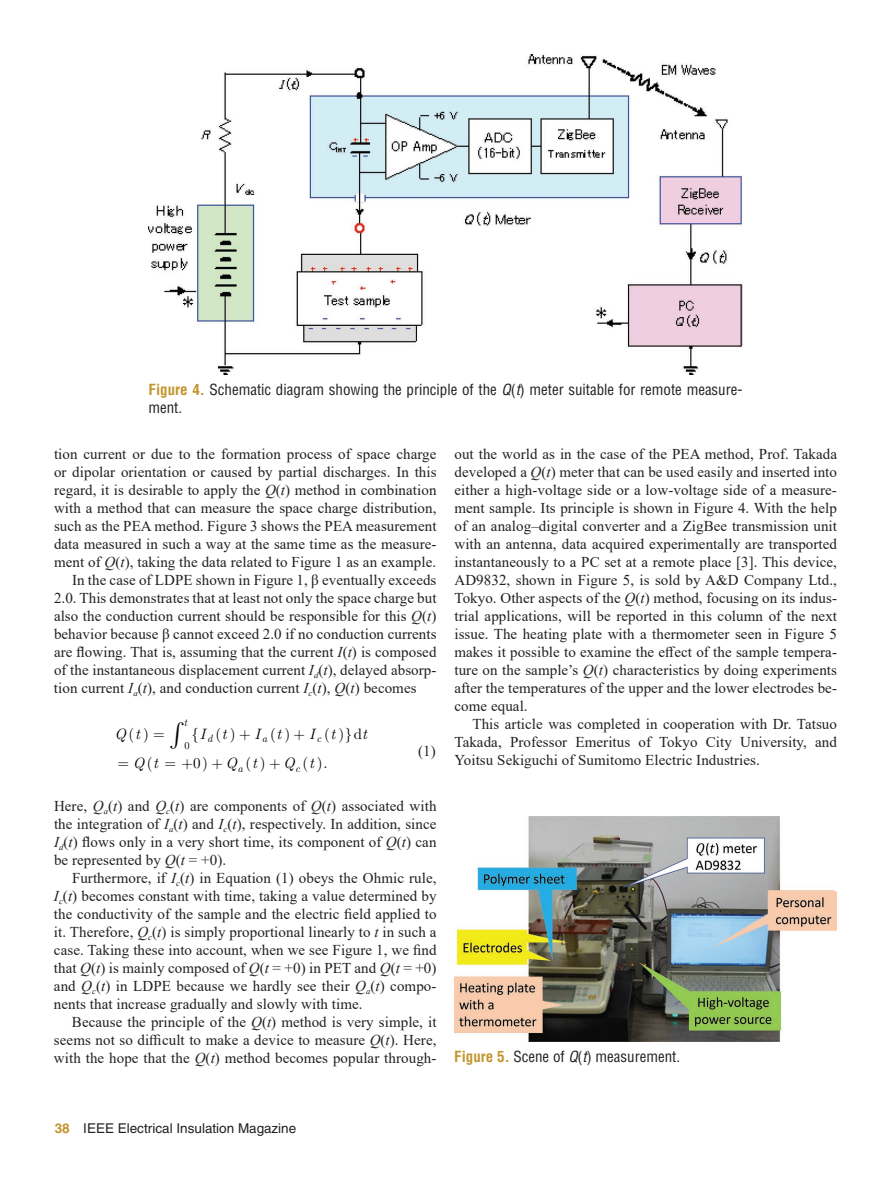
<style>
.page{position:relative;width:891px;height:1188px;background:#fff}
.page>*{position:absolute;margin:0;border:0;box-sizing:border-box;transform-origin:0 0}
.t1{font:15px/18px "Times New Roman";letter-spacing:.005em;color:#231f20;text-align:justify}
.t2{font:condensed 15px/18px "Helvetica LT Std";color:#231f20}
.t3{font:italic 15px "Euclid";color:#000}
.t4{font:15px "Euclid";color:#000}
.t5{font:13.5px "Helvetica LT Std";color:#231f20}
.t6{font:italic 10.5px "Euclid";color:#000}
.t7{font:10.5px "Euclid";color:#000}
.s1{font-weight:700;color:#c2952c}
.s2{font-style:italic}
</style>
<div class="page">
<img style="left:148px;top:54px;width:594px;height:321px">
<img style="left:454px;top:817px;width:383px;height:225px">
<p class="t2" style="left:148px;top:380px;width:595px"><span class="s1">Figure 4.</span> Schematic diagram showing the principle of the <span class="s2">Q</span>(<span class="s2">t</span>) meter suitable for remote measure&shy;ment.</p>
<p class="t1" style="left:54px;top:444px;width:384px">tion current or due to the formation process of space charge</p>
<p class="t1" style="left:54px;top:462px;width:384px">or dipolar orientation or caused by partial discharges. In this</p>
<p class="t1" style="left:54px;top:480px;width:384px">regard, it is desirable to apply the <span class="s2">Q</span>(<span class="s2">t</span>) method in combination</p>
<p class="t1" style="left:54px;top:498px;width:384px">with a method that can measure the space charge distribution,</p>
<p class="t1" style="left:54px;top:516px;width:384px">such as the PEA method. Figure 3 shows the PEA measurement</p>
<p class="t1" style="left:54px;top:534px;width:384px">data measured in such a way at the same time as the measure-</p>
<p class="t1" style="left:54px;top:552px;width:384px">ment of <span class="s2">Q</span>(<span class="s2">t</span>), taking the data related to Figure 1 as an example.</p>
<p class="t1" style="left:72px;top:570px;width:366px">In the case of LDPE shown in Figure 1, β eventually exceeds</p>
<p class="t1" style="left:54px;top:588px;width:384px">2.0. This demonstrates that at least not only the space charge but</p>
<p class="t1" style="left:54px;top:606px;width:384px">also the conduction current should be responsible for this <span class="s2">Q</span>(<span class="s2">t</span>)</p>
<p class="t1" style="left:54px;top:624px;width:384px">behavior because β cannot exceed 2.0 if no conduction currents</p>
<p class="t1" style="left:54px;top:642px;width:384px">are flowing. That is, assuming that the current <span class="s2">I</span>(<span class="s2">t</span>) is composed</p>
<p class="t1" style="left:54px;top:660px;width:384px">of the instantaneous displacement current <span class="s2">I</span><sub>d</sub>(<span class="s2">t</span>), delayed absorp-</p>
<p class="t1" style="left:54px;top:678px;width:364px">tion current <span class="s2">I</span><sub>a</sub>(<span class="s2">t</span>), and conduction current <span class="s2">I</span><sub>c</sub>(<span class="s2">t</span>), <span class="s2">Q</span>(<span class="s2">t</span>) becomes</p>
<p class="t3" style="left:115px;top:723px;width:27px">Q t</p>
<p class="t3" style="left:200px;top:723px;width:29px">I t</p>
<p class="t3" style="left:254px;top:723px;width:29px">I t</p>
<p class="t3" style="left:309px;top:723px;width:28px">I t</p>
<p class="t4" style="left:354px;top:724px;width:15px">d<span class="s2">t</span></p>
<p class="t3" style="left:133px;top:753px;width:27px">Q t</p>
<p class="t3" style="left:225px;top:753px;width:33px">Q t</p>
<p class="t3" style="left:283px;top:753px;width:32px">Q t</p>
<p class="t6" style="left:184px;top:715px;width:5px">t</p>
<p class="t6" style="left:207px;top:731px;width:7px">d</p>
<p class="t6" style="left:262px;top:731px;width:7px">a</p>
<p class="t6" style="left:317px;top:731px;width:6px">c</p>
<p class="t6" style="left:237px;top:761px;width:7px">a</p>
<p class="t6" style="left:295px;top:761px;width:6px">c</p>
<p class="t7" style="left:184px;top:739px;width:7px">0</p>
<p class="t1" style="left:418px;top:741px;width:19px">(1)</p>
<p class="t4" style="left:193px;top:753px;width:9px">0</p>
<p class="t4" style="left:323px;top:753px;width:6px">.</p>
<p class="t1" style="left:54px;top:797px;width:384px">Here, <span class="s2">Q</span><sub>a</sub>(<span class="s2">t</span>) and <span class="s2">Q</span><sub>c</sub>(<span class="s2">t</span>) are components of <span class="s2">Q</span>(<span class="s2">t</span>) associated with the integration of <span class="s2">I</span><sub>a</sub>(<span class="s2">t</span>) and <span class="s2">I</span><sub>c</sub>(<span class="s2">t</span>), respectively. In addition, since <span class="s2">I</span><sub>d</sub>(<span class="s2">t</span>) flows only in a very short time, its component of <span class="s2">Q</span>(<span class="s2">t</span>) can be represented by <span class="s2">Q</span>(<span class="s2">t</span> = +0).</p>
<p class="t1" style="left:54px;top:869px;width:384px;text-indent:18px">Furthermore, if <span class="s2">I</span><sub>c</sub>(<span class="s2">t</span>) in Equation (1) obeys the Ohmic rule, <span class="s2">I</span><sub>c</sub>(<span class="s2">t</span>) becomes constant with time, taking a value determined by the conductivity of the sample and the electric field applied to it. Therefore, <span class="s2">Q</span><sub>c</sub>(<span class="s2">t</span>) is simply proportional linearly to <span class="s2">t</span> in such a case. Taking these into account, when we see Figure 1, we find that <span class="s2">Q</span>(<span class="s2">t</span>) is mainly composed of <span class="s2">Q</span>(<span class="s2">t</span> = +0) in PET and <span class="s2">Q</span>(<span class="s2">t</span> = +0) and <span class="s2">Q</span><sub>c</sub>(<span class="s2">t</span>) in LDPE because we hardly see their <span class="s2">Q</span><sub>a</sub>(<span class="s2">t</span>) compo&shy;nents that increase gradually and slowly with time.</p>
<p class="t1" style="left:54px;top:1013px;width:384px;text-indent:18px">Because the principle of the <span class="s2">Q</span>(<span class="s2">t</span>) method is very simple, it seems not so difficult to make a device to measure <span class="s2">Q</span>(<span class="s2">t</span>). Here, with the hope that the <span class="s2">Q</span>(<span class="s2">t</span>) method becomes popular through-</p>
<p class="t1" style="left:454px;top:444px;width:384px">out the world as in the case of the PEA method, Prof. Takada developed a <span class="s2">Q</span>(<span class="s2">t</span>) meter that can be used easily and inserted into either a high-voltage side or a low-voltage side of a measure&shy;ment sample. Its principle is shown in Figure 4. With the help of an analog–digital converter and a ZigBee transmission unit with an antenna, data acquired experimentally are transported instantaneously to a PC set at a remote place [3]. This device, AD9832, shown in Figure 5, is sold by A&amp;D Company Ltd., Tokyo. Other aspects of the <span class="s2">Q</span>(<span class="s2">t</span>) method, focusing on its indus&shy;trial applications, will be reported in this column of the next issue. The heating plate with a thermometer seen in Figure 5 makes it possible to examine the effect of the sample tempera&shy;ture on the sample’s <span class="s2">Q</span>(<span class="s2">t</span>) characteristics by doing experiments after the temperatures of the upper and the lower electrodes be&shy;come equal.</p>
<p class="t1" style="left:454px;top:714px;width:384px;text-indent:18px">This article was completed in cooperation with Dr. Tatsuo Takada, Professor Emeritus of Tokyo City University, and Yoitsu Sekiguchi of Sumitomo Electric Industries.</p>
<p class="t2" style="left:454px;top:1047px;width:227px"><span class="s1">Figure 5.</span> Scene of <span class="s2">Q</span>(<span class="s2">t</span>) measurement.</p>
<p class="t5" style="left:55px;top:1120px;width:243px"><span class="s1">38</span> IEEE Electrical Insulation Magazine</p>
</div>
